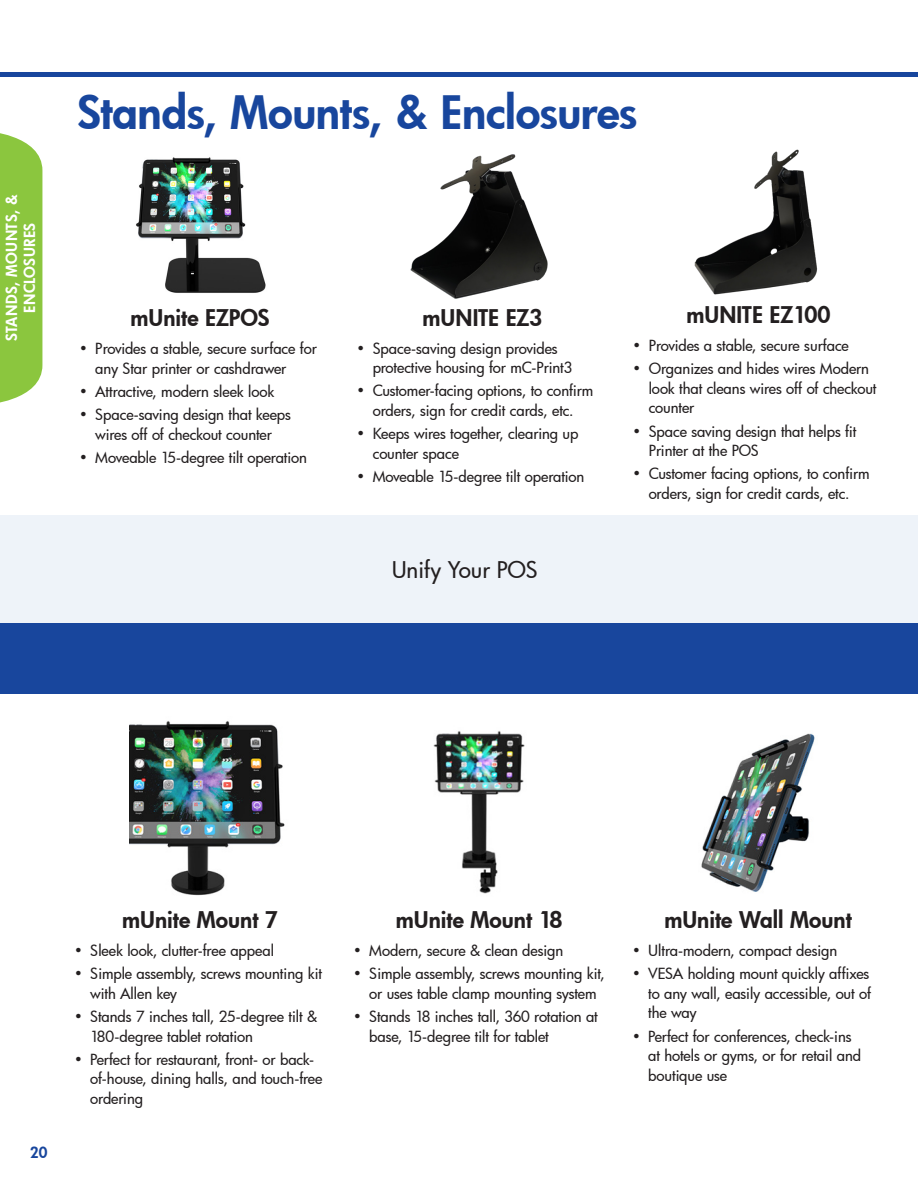
<style>
.page{position:relative;width:918px;height:1188px;background:#fff}
.page>*{position:absolute;margin:0;border:0;box-sizing:border-box;transform-origin:0 0}
.t1{font:45px "Futura Hv";letter-spacing:-.01em;color:#18469d}
.t2{font:22.5px "Futura Hv";color:#231f20}
.t3{font:22.5px "Futura Md";letter-spacing:-.01em;color:#231f20}
.t4{font:15px/19.5px "Futura Md";letter-spacing:-.005em;color:#231f20}
.t5{font:15px "Futura Hv";letter-spacing:.025em;color:#fff}
.t6{font:15px "Futura Hv";color:#18469d}
</style>
<div class="page">
<div style="left:0;top:72px;width:918px;height:5px;background:#18469d"></div>
<svg style="left:0;top:133px;width:42px;height:270px;background:#92c94b"></svg>
<img style="left:410px;top:154px;width:138px;height:145px">
<img style="left:694px;top:149px;width:124px;height:146px">
<div style="left:0;top:515px;width:918px;height:108px;background:#eef3f9"></div>
<div style="left:0;top:623px;width:918px;height:70px;background:#18469d"></div>
<img style="left:136px;top:157px;width:130px;height:136px">
<img style="left:701px;top:733px;width:114px;height:159px">
<img style="left:433px;top:730px;width:92px;height:164px">
<img style="left:129px;top:721px;width:156px;height:175px">
<p class="t5" style="left:2px;top:341px;width:149px;rotate:-90deg">STANDS, MOUNTS, &amp;</p>
<p class="t5" style="left:20px;top:313px;width:91px;rotate:-90deg">ENCLOSURES</p>
<p class="t1" style="left:78px;top:82px;width:562px">Stands, Mounts, &amp; Enclosures</p>
<p class="t2" style="left:131px;top:303px;width:141px">mUnite EZPOS</p>
<p class="t4" style="left:95px;top:339px;width:223px;text-indent:-16px">• Provides a stable, secure surface for any Star printer or cashdrawer</p>
<p class="t4" style="left:79px;top:382px;width:197px">• Attractive, modern sleek look</p>
<p class="t4" style="left:79px;top:405px;width:213px;text-align:center">• Space-saving design that keeps wires off of checkout counter</p>
<p class="t4" style="left:79px;top:448px;width:229px">• Moveable 15-degree tilt operation</p>
<p class="t2" style="left:423px;top:302px;width:121px">mUNITE EZ3</p>
<p class="t2" style="left:686px;top:300px;width:146px">mUNITE EZ100</p>
<p class="t4" style="left:373px;top:338px;width:201px;text-indent:-16px">• Space-saving design provides protective housing for mC-Print3</p>
<p class="t4" style="left:357px;top:381px;width:238px;text-align:center">• Customer-facing options, to confirm orders, sign for credit cards, etc.</p>
<p class="t4" style="left:373px;top:424px;width:207px;text-indent:-16px">• Keeps wires together, clearing up counter space</p>
<p class="t4" style="left:357px;top:466px;width:229px">• Moveable 15-degree tilt operation</p>
<p class="t3" style="left:392px;top:554px;width:147px">Unify Your POS</p>
<p class="t4" style="left:632px;top:335px;width:218px">• Provides a stable, secure surface</p>
<p class="t4" style="left:649px;top:359px;width:229px;text-indent:-16px">• Organizes and hides wires Modern look that cleans wires off of checkout counter</p>
<p class="t4" style="left:649px;top:421px;width:209px;text-indent:-16px">• Space saving design that helps fit<br>Printer at the POS</p>
<p class="t4" style="left:632px;top:464px;width:239px;text-align:center">• Customer facing options, to confirm orders, sign for credit cards, etc.</p>
<p class="t6" style="left:30px;top:1142px;width:19px">20</p>
<p class="t2" style="left:122px;top:905px;width:157px">mUnite Mount 7</p>
<p class="t2" style="left:396px;top:905px;width:168px">mUnite Mount 18</p>
<p class="t2" style="left:664px;top:905px;width:189px">mUnite Wall Mount</p>
<p class="t4" style="left:74px;top:940px;width:201px">• Sleek look, clutter-free appeal</p>
<p class="t4" style="left:90px;top:964px;width:233px;text-indent:-16px">• Simple assembly, screws mounting kit with Allen key</p>
<p class="t4" style="left:90px;top:1006px;width:229px;text-indent:-16px">• Stands 7 inches tall, 25-degree tilt &amp;<br>180-degree tablet rotation</p>
<p class="t4" style="left:90px;top:1049px;width:234px;text-indent:-16px">• Perfect for restaurant, front- or back&shy;of-house, dining halls, and touch-free ordering</p>
<p class="t4" style="left:353px;top:940px;width:212px">• Modern, secure &amp; clean design</p>
<p class="t4" style="left:353px;top:964px;width:253px;text-align:center">• Simple assembly, screws mounting kit, or uses table clamp mounting system</p>
<p class="t4" style="left:369px;top:1006px;width:230px;text-indent:-16px">• Stands 18 inches tall, 360 rotation at base, 15-degree tilt for tablet</p>
<p class="t4" style="left:632px;top:940px;width:207px">• Ultra-modern, compact design</p>
<p class="t4" style="left:648px;top:964px;width:224px;text-indent:-16px">• VESA holding mount quickly affixes to any wall, easily accessible, out of the way</p>
<p class="t4" style="left:648px;top:1026px;width:214px;text-indent:-16px">• Perfect for conferences, check-ins at hotels or gyms, or for retail and boutique use</p>
</div>
